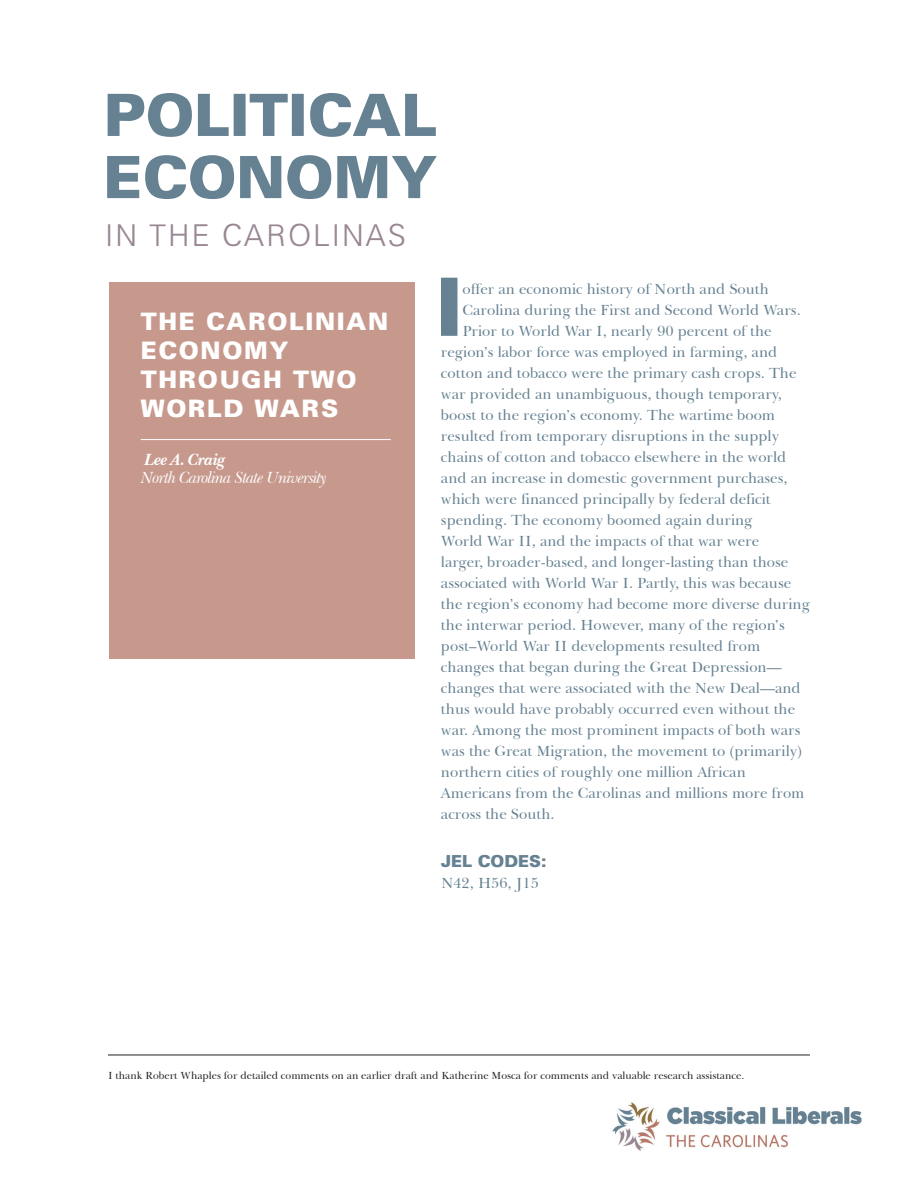
<style>
.page{position:relative;width:918px;height:1188px;background:#fff}
.page>*{position:absolute;margin:0;border:0;box-sizing:border-box;transform-origin:0 0}
.t1{font:900 80.25px "Univers";color:#658192}
.t2{font:900 58.2px/62.1px "Univers";color:#658192}
.t3{font:300 30px "Univers";letter-spacing:.07em;color:#998793}
.t4{font:900 24px/28.8px "Univers";letter-spacing:.07em;color:#fff}
.t5{font:italic 16.5px "Baskerville BT";letter-spacing:-.05em;color:#fff}
.t6{font:italic 700 16.5px "Baskerville BT";letter-spacing:-.05em;color:#fff}
.t7{font:900 16.5px "Univers";color:#658192}
.t8{font:15px "Baskerville BT";color:#658192}
.t9{font:10.5px "Baskerville BT";color:#231f20}
</style>
<div class="page">
<img style="left:612px;top:1102px;width:250px;height:49px">
<div style="left:110px;top:282px;width:306px;height:377px;background:#c7998d"></div>
<hr style="left:141px;top:439px;width:250px;height:1px;background:#fff">
<hr style="left:108px;top:1055px;width:702px;height:1px;background:#231f20">
<h2 class="t2" style="left:104px;top:82px;width:335px">POLITICAL<br>ECONOMY</h2>
<h3 class="t3" style="left:105px;top:217px;width:303px">IN THE CAROLINAS</h3>
<h3 class="t4" style="left:141px;top:306px;width:249px">THE CAROLINIAN<br>ECONOMY<br>THROUGH TWO<br>WORLD WARS</h3>
<p class="t6" style="left:144px;top:450px;width:82px">Lee A. Craig</p>
<p class="t5" style="left:141px;top:468px;width:188px">North Carolina State University</p>
<h1 class="t1" style="left:436px;top:254px;width:28px">I</h1>
<p class="t8" style="left:463px;top:279px;width:308px">offer an economic history of North and South</p>
<p class="t8" style="left:463px;top:300px;width:340px">Carolina during the First and Second World Wars.</p>
<p class="t8" style="left:463px;top:321px;width:311px">Prior to World War I, nearly 90 percent of the</p>
<p class="t8" style="left:441px;top:342px;width:338px">region’s labor force was employed in farming, and</p>
<p class="t8" style="left:441px;top:363px;width:357px">cotton and tobacco were the primary cash crops. The</p>
<p class="t8" style="left:441px;top:384px;width:342px">war provided an unambiguous, though temporary,</p>
<p class="t8" style="left:441px;top:405px;width:336px">boost to the region’s economy. The wartime boom</p>
<p class="t8" style="left:441px;top:426px;width:340px">resulted from temporary disruptions in the supply</p>
<p class="t8" style="left:441px;top:447px;width:347px">chains of cotton and tobacco elsewhere in the world</p>
<p class="t8" style="left:441px;top:468px;width:348px">and an increase in domestic government purchases,</p>
<p class="t8" style="left:441px;top:489px;width:331px">which were financed principally by federal deficit</p>
<p class="t8" style="left:441px;top:510px;width:313px">spending. The economy boomed again during</p>
<p class="t8" style="left:441px;top:531px;width:320px">World War II, and the impacts of that war were</p>
<p class="t8" style="left:441px;top:552px;width:349px">larger, broader-based, and longer-lasting than those</p>
<p class="t8" style="left:441px;top:573px;width:352px">associated with World War I. Partly, this was because</p>
<p class="t8" style="left:441px;top:594px;width:371px">the region’s economy had become more diverse during</p>
<p class="t8" style="left:441px;top:615px;width:345px">the interwar period. However, many of the region’s</p>
<p class="t8" style="left:441px;top:636px;width:321px">post–World War II developments resulted from</p>
<p class="t8" style="left:441px;top:657px;width:342px">changes that began during the Great Depression—</p>
<p class="t8" style="left:441px;top:678px;width:361px">changes that were associated with the New Deal—and</p>
<p class="t8" style="left:441px;top:699px;width:356px">thus would have probably occurred even without the</p>
<p class="t8" style="left:441px;top:720px;width:361px">war. Among the most prominent impacts of both wars</p>
<p class="t8" style="left:441px;top:741px;width:363px">was the Great Migration, the movement to (primarily)</p>
<p class="t8" style="left:441px;top:762px;width:306px">northern cities of roughly one million African</p>
<p class="t8" style="left:441px;top:783px;width:365px">Americans from the Carolinas and millions more from</p>
<p class="t8" style="left:441px;top:804px;width:115px">across the South.</p>
<p class="t7" style="left:441px;top:850px;width:107px">JEL CODES:</p>
<p class="t8" style="left:441px;top:873px;width:99px">N42, H56, J15</p>
<p class="t9" style="left:108px;top:1069px;width:638px">I thank Robert Whaples for detailed comments on an earlier draft and Katherine Mosca for comments and valuable research assistance.</p>
</div>
